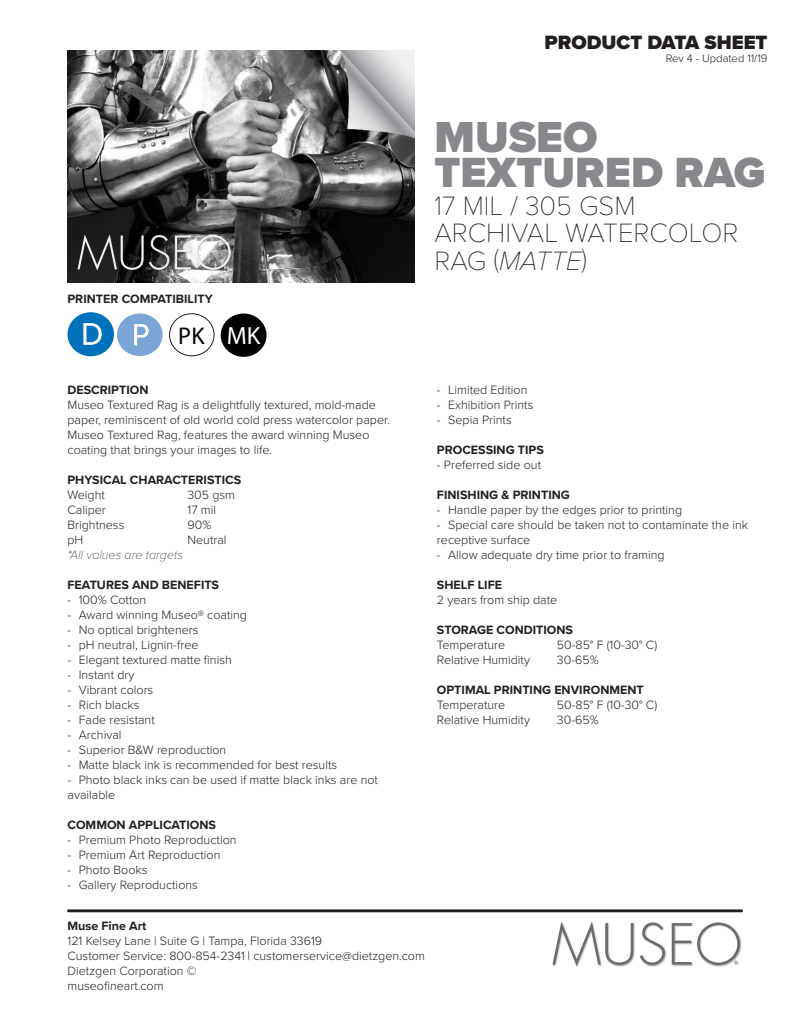
<style>
.page{position:relative;width:810px;height:1035px;background:#fff}
.page>*{position:absolute;margin:0;border:0;box-sizing:border-box;transform-origin:0 0}
.t1{font:900 45px "Proxima Nova";color:#86888b}
.t2{font:900 43.75px "Proxima Nova";color:#86888b}
.t3{font:100 27.5px/27.5px "Proxima Nova T";color:#231f20}
.t4{font:24.88px "Myriad Pro";color:#fff}
.t5{font:24.25px "Myriad Pro";color:#000}
.t6{font:900 20px "Proxima Nova";color:#231f20}
.t7{font:300 12.5px/15px "Proxima Nova";color:#231f20}
.t8{font:700 12.5px "Proxima Nova";color:#231f20}
.t9{font:italic 100 12.5px "Proxima Nova";color:#231f20}
.t10{font:300 11.25px "Proxima Nova";color:#231f20}
.s1{font-family:"Proxima Nova";font-style:italic}
</style>
<div class="page">
<img style="left:552px;top:922px;width:190px;height:45px">
<svg style="left:553px;top:922px;width:80px;height:44px"></svg>
<svg style="left:640px;top:923px;width:25px;height:42px"></svg>
<svg style="left:672px;top:923px;width:68px;height:42px"></svg>
<img style="left:68px;top:50px;width:347px;height:232px">
<hr style="left:68px;top:910px;width:674px;height:2px;background:#231f20">
<div style="left:68px;top:312px;width:46px;height:44px;background:#0071bb;border-radius:50%"></div>
<svg style="left:83px;top:323px;width:19px;height:22px"></svg>
<div style="left:117px;top:313px;width:46px;height:43px;background:#7aa5d6;border-radius:50%"></div>
<svg style="left:134px;top:324px;width:15px;height:21px"></svg>
<div style="left:221px;top:314px;width:46px;height:43px;background:#000;border-radius:50%"></div>
<div style="left:169px;top:313px;width:45px;height:43px;border:1px solid #231f20;border-radius:50%"></div>
<h3 class="t6" style="left:545px;top:27px;width:224px">PRODUCT DATA SHEET</h3>
<p class="t10" style="left:666px;top:50px;width:103px">Rev 4 - Updated 11/19</p>
<p class="t8" style="left:68px;top:289px;width:147px">PRINTER COMPATIBILITY</p>
<p class="t5" style="left:178px;top:321px;width:28px">PK</p>
<p class="t4" style="left:227px;top:321px;width:35px">MK</p>
<p class="t1" style="left:435px;top:104px;width:165px">MUSEO</p>
<p class="t2" style="left:435px;top:140px;width:333px">TEXTURED RAG</p>
<p class="t3" style="left:435px;top:190px;width:203px">17 MIL / 305 GSM</p>
<p class="t3" style="left:435px;top:218px;width:305px">ARCHIVAL WATERCOLOR<br>RAG (<span class="s1">MATTE</span>)</p>
<p class="t8" style="left:68px;top:381px;width:82px">DESCRIPTION</p>
<p class="t7" style="left:68px;top:397px;width:324px">Museo Textured Rag is a delightfully textured, mold-made paper, reminiscent of old world cold press watercolor paper.<br>Museo Textured Rag, features the award winning Museo coating that brings your images to life.</p>
<p class="t8" style="left:68px;top:471px;width:175px">PHYSICAL CHARACTERISTICS</p>
<p class="t7" style="left:68px;top:487px;width:39px">Weight</p>
<p class="t7" style="left:188px;top:487px;width:49px">305 gsm</p>
<p class="t7" style="left:68px;top:502px;width:40px">Caliper</p>
<p class="t7" style="left:188px;top:502px;width:30px">17 mil</p>
<p class="t7" style="left:68px;top:517px;width:58px">Brightness</p>
<p class="t7" style="left:188px;top:517px;width:25px">90%</p>
<p class="t7" style="left:68px;top:532px;width:17px">pH</p>
<p class="t7" style="left:188px;top:532px;width:41px">Neutral</p>
<p class="t9" style="left:68px;top:546px;width:117px">*All values are targets</p>
<p class="t8" style="left:68px;top:576px;width:153px">FEATURES AND BENEFITS</p>
<p class="t7" style="left:68px;top:592px;width:80px">- 100% Cotton</p>
<p class="t7" style="left:68px;top:607px;width:181px">- Award winning Museo® coating</p>
<p class="t7" style="left:68px;top:622px;width:133px">- No optical brighteners</p>
<p class="t7" style="left:68px;top:637px;width:133px">- pH neutral, Lignin-free</p>
<p class="t7" style="left:68px;top:652px;width:166px">- Elegant textured matte finish</p>
<p class="t7" style="left:68px;top:667px;width:69px">- Instant dry</p>
<p class="t7" style="left:68px;top:682px;width:87px">- Vibrant colors</p>
<p class="t7" style="left:68px;top:697px;width:74px">- Rich blacks</p>
<p class="t7" style="left:68px;top:712px;width:89px">- Fade resistant</p>
<p class="t7" style="left:68px;top:727px;width:56px">- Archival</p>
<p class="t7" style="left:68px;top:742px;width:160px">- Superior B&amp;W reproduction</p>
<p class="t7" style="left:68px;top:757px;width:271px">- Matte black ink is recommended for best results</p>
<p class="t7" style="left:68px;top:772px;width:312px">- Photo black inks can be used if matte black inks are not available</p>
<p class="t8" style="left:68px;top:816px;width:150px">COMMON APPLICATIONS</p>
<p class="t7" style="left:68px;top:832px;width:171px">- Premium Photo Reproduction</p>
<p class="t7" style="left:68px;top:847px;width:154px">- Premium Art Reproduction</p>
<p class="t7" style="left:68px;top:862px;width:82px">- Photo Books</p>
<p class="t7" style="left:68px;top:877px;width:132px">- Gallery Reproductions</p>
<p class="t8" style="left:68px;top:917px;width:80px">Muse Fine Art</p>
<p class="t7" style="left:68px;top:933px;width:359px">121 Kelsey Lane | Suite G | Tampa, Florida 33619<br>Customer Service: 800-854-2341 | customerservice@dietzgen.com Dietzgen Corporation ©<br>museofineart.com</p>
<p class="t7" style="left:437px;top:382px;width:92px">- Limited Edition</p>
<p class="t7" style="left:437px;top:397px;width:98px">- Exhibition Prints</p>
<p class="t7" style="left:437px;top:412px;width:76px">- Sepia Prints</p>
<p class="t8" style="left:437px;top:441px;width:109px">PROCESSING TIPS</p>
<p class="t7" style="left:437px;top:457px;width:106px">- Preferred side out</p>
<p class="t8" style="left:437px;top:486px;width:134px">FINISHING &amp; PRINTING</p>
<p class="t7" style="left:437px;top:502px;width:247px">- Handle paper by the edges prior to printing</p>
<p class="t7" style="left:437px;top:517px;width:313px">- Special care should be taken not to contaminate the ink receptive surface</p>
<p class="t7" style="left:437px;top:547px;width:229px">- Allow adequate dry time prior to framing</p>
<p class="t8" style="left:437px;top:576px;width:67px">SHELF LIFE</p>
<p class="t7" style="left:437px;top:592px;width:122px">2 years from ship date</p>
<p class="t8" style="left:437px;top:621px;width:138px">STORAGE CONDITIONS</p>
<p class="t7" style="left:437px;top:637px;width:70px">Temperature</p>
<p class="t7" style="left:557px;top:637px;width:102px">50-85° F (10-30° C)</p>
<p class="t7" style="left:437px;top:652px;width:95px">Relative Humidity</p>
<p class="t7" style="left:557px;top:652px;width:43px">30-65%</p>
<p class="t8" style="left:437px;top:681px;width:208px">OPTIMAL PRINTING ENVIRONMENT</p>
<p class="t7" style="left:437px;top:697px;width:70px">Temperature</p>
<p class="t7" style="left:557px;top:697px;width:102px">50-85° F (10-30° C)</p>
<p class="t7" style="left:437px;top:712px;width:95px">Relative Humidity</p>
<p class="t7" style="left:557px;top:712px;width:43px">30-65%</p>
</div>
